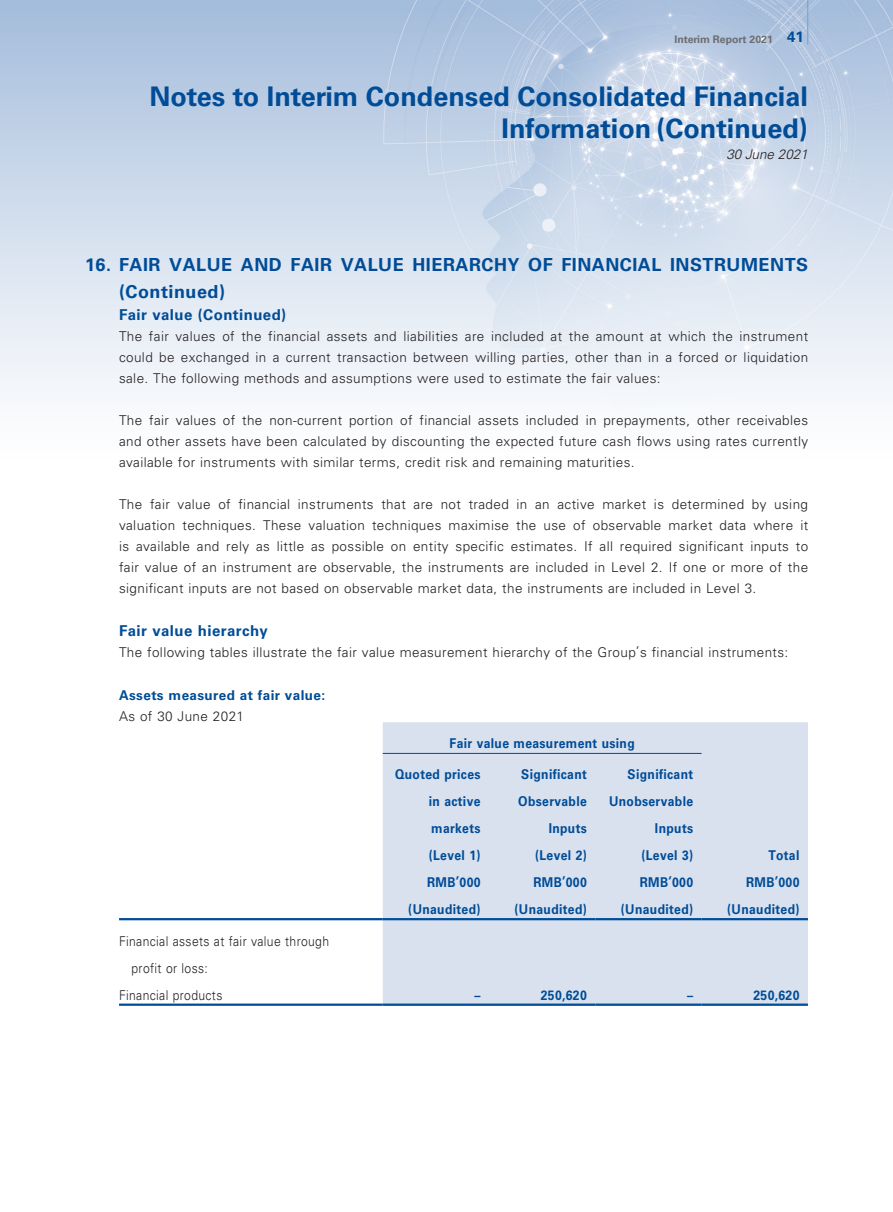
<style>
.page{position:relative;width:893px;height:1212px;background:#fff}
.page>*{position:absolute;margin:0;border:0;box-sizing:border-box;transform-origin:0 0}
.t1{font:700 27px/32.4px "Univers LT Std";color:#004c97;text-align:right}
.t2{font:700 18px/27px "Univers LT Std";letter-spacing:.03em;color:#004c97}
.t3{font:700 15px "Univers LT Std";letter-spacing:.03em;color:#004c97}
.t4{font:300 13.5px/21px "Univers LT Std";letter-spacing:.03em;color:#231f20;text-align:justify}
.t5{font:700 13.5px/27px "Univers LT Std";letter-spacing:.03em;color:#004c97;text-align:right;scale:.9 1}
.t6{font:300 13.5px "Univers LT Std";letter-spacing:.03em;color:#231f20;scale:.9 1}
.t7{font:700 13.5px "Univers LT Std";letter-spacing:.03em;color:#004c97}
.t8{font:italic 300 13.5px "Univers LT Std";color:#231f20}
.t9{font:700 10.5px "Univers LT Std";color:#6c6d70}
.s1{font-size:15px;color:#004c97}
</style>
<div class="page">
<img style="left:0;top:0;width:893px;height:399px">
<hr style="left:807px;top:0;width:1px;height:45px;background:#789fcb">
<div style="left:383px;top:722px;width:425px;height:281px;background:#d9e1ef"></div>
<hr style="left:383px;top:753px;width:319px;height:1px;background:#004c97">
<hr style="left:119px;top:918px;width:264px;height:2px;background:#004c97">
<hr style="left:383px;top:918px;width:106px;height:2px;background:#004c97">
<hr style="left:489px;top:918px;width:106px;height:2px;background:#004c97">
<hr style="left:595px;top:918px;width:107px;height:2px;background:#004c97">
<hr style="left:702px;top:918px;width:106px;height:2px;background:#004c97">
<hr style="left:119px;top:1003px;width:264px;height:3px;background:#004c97">
<hr style="left:383px;top:1003px;width:106px;height:3px;background:#004c97">
<hr style="left:489px;top:1003px;width:106px;height:3px;background:#004c97">
<hr style="left:595px;top:1003px;width:107px;height:3px;background:#004c97">
<hr style="left:702px;top:1003px;width:106px;height:3px;background:#004c97">
<p class="t9" style="left:674px;top:33px;width:131px">Interim Report 2021 <span class="s1">41</span></p>
<h1 class="t1" style="left:149px;top:80px;width:660px">Notes to Interim Condensed Consolidated Financial<br>Information (Continued)</h1>
<p class="t8" style="left:726px;top:146px;width:83px">30 June 2021</p>
<h2 class="t2" style="left:119px;top:252px;width:691px;text-indent:-34px">16. FAIR VALUE AND FAIR VALUE HIERARCHY OF FINANCIAL INSTRUMENTS (Continued)</h2>
<p class="t3" style="left:119px;top:306px;width:169px">Fair value (Continued)</p>
<p class="t4" style="left:119px;top:326px;width:691px">The fair values of the financial assets and liabilities are included at the amount at which the instrument could be exchanged in a current transaction between willing parties, other than in a forced or liquidation sale. The following methods and assumptions were used to estimate the fair values:</p>
<p class="t4" style="left:119px;top:410px;width:691px">The fair values of the non-current portion of financial assets included in prepayments, other receivables and other assets have been calculated by discounting the expected future cash flows using rates currently available for instruments with similar terms, credit risk and remaining maturities.</p>
<p class="t4" style="left:119px;top:494px;width:691px">The fair value of financial instruments that are not traded in an active market is determined by using valuation techniques. These valuation techniques maximise the use of observable market data where it is available and rely as little as possible on entity specific estimates. If all required significant inputs to fair value of an instrument are observable, the instruments are included in Level 2. If one or more of the significant inputs are not based on observable market data, the instruments are included in Level 3.</p>
<p class="t3" style="left:119px;top:622px;width:150px">Fair value hierarchy</p>
<p class="t4" style="left:119px;top:641px;width:671px">The following tables illustrate the fair value measurement hierarchy of the Group’s financial instruments:</p>
<p class="t7" style="left:119px;top:687px;width:208px">Assets measured at fair value:</p>
<p class="t4" style="left:119px;top:705px;width:127px">As of 30 June 2021</p>
<p class="t5" style="left:450px;top:729px;width:207px">Fair value measurement using</p>
<p class="t5" style="left:429px;top:761px;width:59px;text-align:justify;text-indent:-34px">Quoted prices in active markets (Level 1)</p>
<p class="t5" style="left:518px;top:761px;width:78px">Significant<br>Observable<br>Inputs (Level 2)</p>
<p class="t5" style="left:609px;top:761px;width:95px">Significant<br>Unobservable<br>Inputs<br>(Level 3)</p>
<p class="t5" style="left:768px;top:842px;width:36px">Total</p>
<p class="t5" style="left:427px;top:869px;width:61px">RMB’000</p>
<p class="t5" style="left:533px;top:869px;width:61px">RMB’000</p>
<p class="t5" style="left:640px;top:869px;width:61px">RMB’000</p>
<p class="t5" style="left:746px;top:869px;width:61px">RMB’000</p>
<p class="t5" style="left:408px;top:896px;width:82px">(Unaudited)</p>
<p class="t5" style="left:515px;top:896px;width:82px">(Unaudited)</p>
<p class="t5" style="left:621px;top:896px;width:82px">(Unaudited)</p>
<p class="t5" style="left:727px;top:896px;width:82px">(Unaudited)</p>
<p class="t6" style="left:119px;top:933px;width:235px">Financial assets at fair value through</p>
<p class="t6" style="left:132px;top:960px;width:86px">profit or loss:</p>
<p class="t6" style="left:119px;top:987px;width:116px">Financial products</p>
<p class="t5" style="left:474px;top:981px;width:8px">–</p>
<p class="t5" style="left:541px;top:981px;width:53px">250,620</p>
<p class="t5" style="left:687px;top:981px;width:8px">–</p>
<p class="t5" style="left:753px;top:981px;width:53px">250,620</p>
</div>
